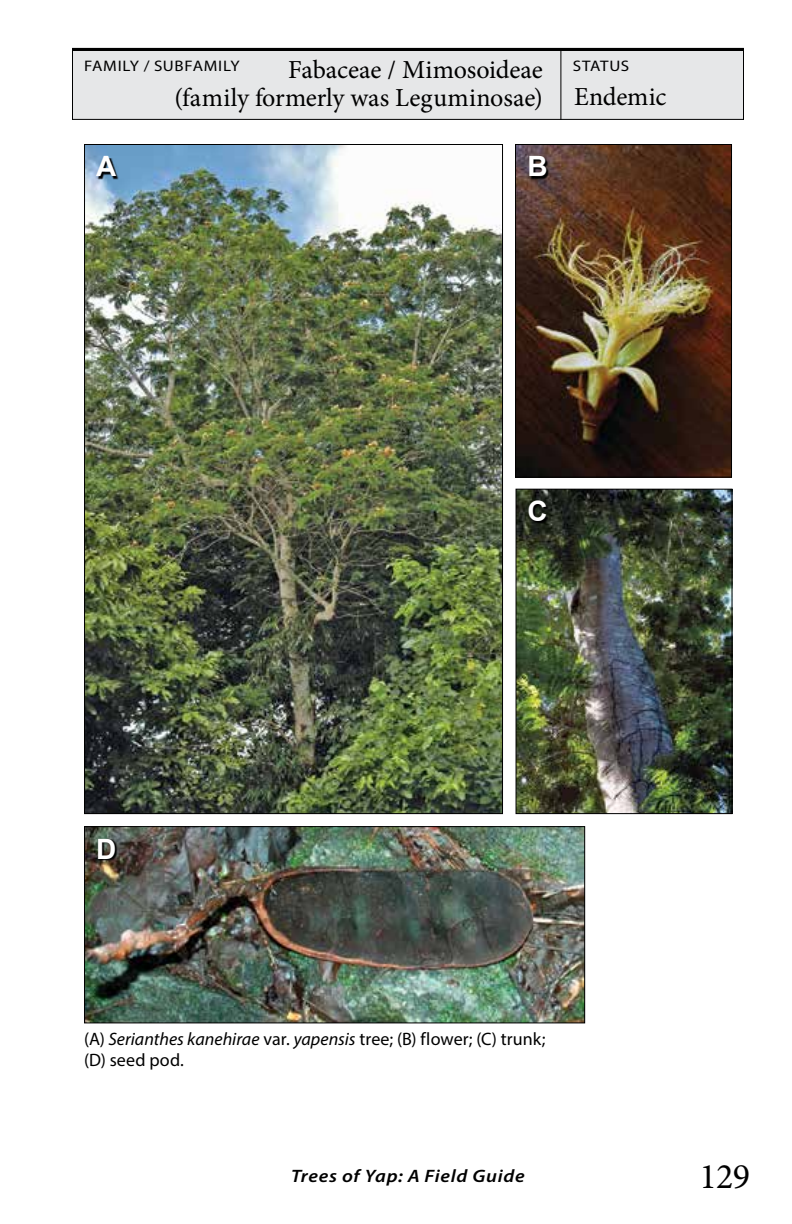
<style>
.page{position:relative;width:792px;height:1224px;background:#fff}
.page>*{position:absolute;margin:0;border:0;box-sizing:border-box;transform-origin:0 0}
.t1{font:36px "Minion Pro";color:#000}
.t2{font:700 28px "Arial";color:#fff}
.family{font:26px/28px "Minion Pro";letter-spacing:-.005em;color:#000;text-align:right}
.t3{font:18px/21px "Myriad Pro";letter-spacing:.005em;color:#000}
.t4{font:italic 600 18px "Myriad Pro";letter-spacing:.04em;color:#000;scale:1.11 1}
.t5{font:15.4px "Myriad Pro";letter-spacing:.04em;color:#000;scale:1.11 1}
.s1{font-style:italic}
</style>
<div class="page">
<div style="left:72px;top:48px;width:672px;height:71px;background:#e6e7e8"></div>
<div style="left:72px;top:48px;width:672px;height:72px;border:1px solid #000"></div>
<hr style="left:72px;top:48px;width:672px;height:3px;background:#000">
<hr style="left:560px;top:48px;width:1px;height:72px;background:#000">
<img style="left:86px;top:146px;width:415px;height:666px">
<img style="left:517px;top:146px;width:213px;height:330px">
<div style="left:515px;top:144px;width:217px;height:334px;border:1px solid #000"></div>
<img style="left:518px;top:491px;width:213px;height:321px">
<div style="left:516px;top:489px;width:217px;height:325px;border:1px solid #000"></div>
<img style="left:86px;top:828px;width:497px;height:193px">
<div style="left:84px;top:826px;width:501px;height:197px;border:1px solid #000"></div>
<svg style="left:530px;top:158px;width:20px;height:21px"></svg>
<svg style="left:97px;top:158px;width:22px;height:21px"></svg>
<svg style="left:530px;top:503px;width:20px;height:21px"></svg>
<svg style="left:99px;top:839px;width:19px;height:22px"></svg>
<p class="family" style="left:174px;top:56px;width:370px">Fabaceae / Mimosoideae<br>(family formerly was Leguminosae)</p>
<p class="t5" style="left:84px;top:56px;width:142px">FAMILY / SUBFAMILY</p>
<p class="t2" style="left:96px;top:148px;width:22px">A</p>
<p class="t2" style="left:528px;top:148px;width:22px">B</p>
<p class="t5" style="left:573px;top:56px;width:52px">STATUS</p>
<p class="family" style="left:574px;top:83px;width:94px">Endemic</p>
<p class="t2" style="left:96px;top:830px;width:22px">D</p>
<p class="t2" style="left:528px;top:493px;width:22px">C</p>
<p class="t3" style="left:84px;top:1028px;width:463px">(A) <span class="s1">Serianthes kanehirae</span> var. <span class="s1">yapensis</span> tree; (B) flower; (C) trunk; (D) seed pod.</p>
<p class="t4" style="left:291px;top:1165px;width:212px">Trees of Yap: A Field Guide</p>
<h1 class="t1" style="left:700px;top:1152px;width:52px">129</h1>
</div>
